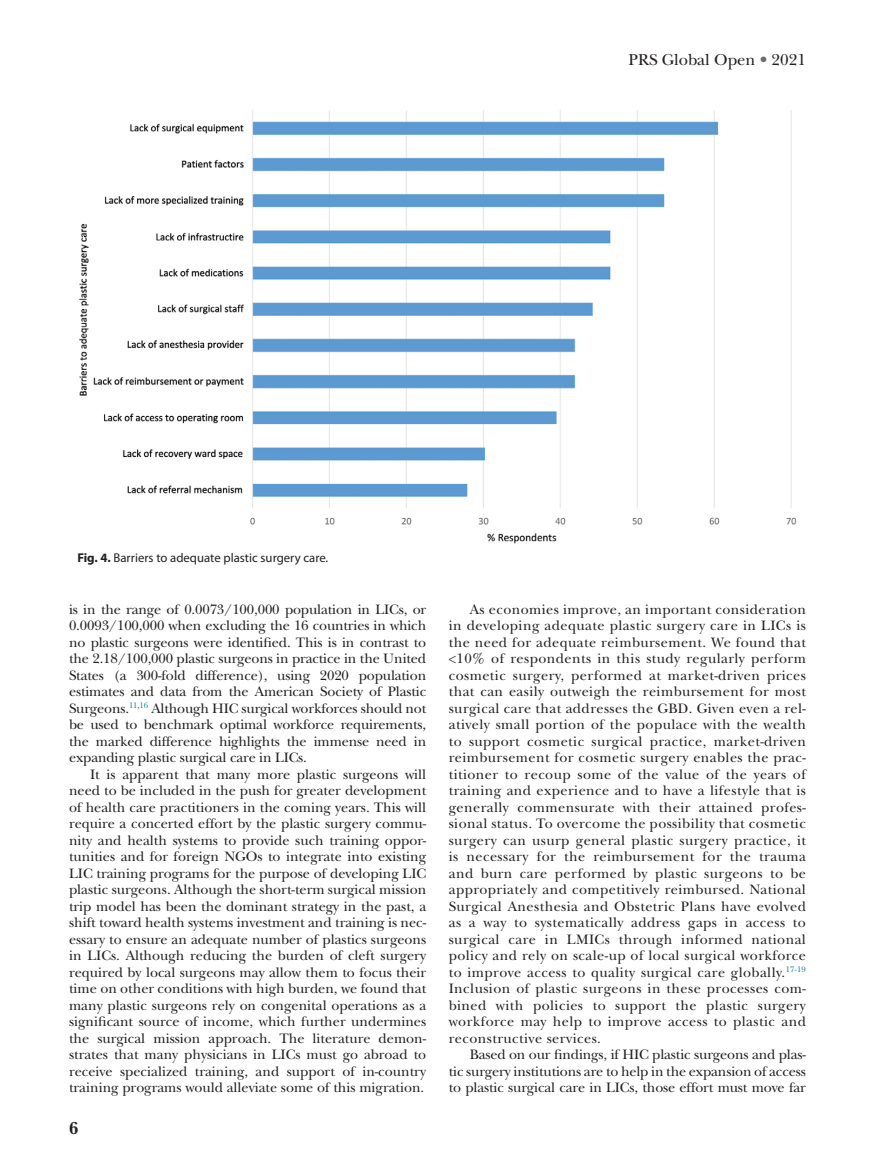
<style>
.page{position:relative;width:878px;height:1175px;background:#fff}
.page>*{position:absolute;margin:0;border:0;box-sizing:border-box;transform-origin:0 0}
.t1{font:700 18px "New Baskerville Std";color:#231f20}
.t2{font:16.5px "New Baskerville Std";color:#231f20}
.t3{font:14.25px/16.5px "New Baskerville Std";letter-spacing:-.005em;color:#231f20;text-align:justify}
.t4{font:12.75px "Myriad Pro";color:#231f20}
.s1{color:#6c6d70}
.s2{font-weight:700}
</style>
<div class="page">
<img style="left:79px;top:110px;width:718px;height:434px">
<p class="t2" style="left:628px;top:50px;width:179px">PRS Global Open <span class="s1">•</span> 2021</p>
<p class="t4" style="left:77px;top:550px;width:252px"><span class="s2">Fig. 4.</span> Barriers to adequate plastic surgery care.</p>
<p class="t3" style="left:69px;top:601px;width:359px">is in the range of 0.0073/100,000 population in LICs, or 0.0093/100,000 when excluding the 16 countries in which no plastic surgeons were identified. This is in contrast to the 2.18/100,000 plastic surgeons in practice in the United States (a 300-fold difference), using 2020 population estimates and data from the American Society of Plastic Surgeons.<sup>11</sup><sup>,</sup><sup>16</sup> Although HIC surgical workforces should not be used to benchmark optimal workforce requirements, the marked difference highlights the immense need in expanding plastic surgical care in LICs.</p>
<p class="t3" style="left:69px;top:766px;width:359px;text-indent:21px">It is apparent that many more plastic surgeons will need to be included in the push for greater development of health care practitioners in the coming years. This will require a concerted effort by the plastic surgery commu&shy;nity and health systems to provide such training oppor&shy;tunities and for foreign NGOs to integrate into existing LIC training programs for the purpose of developing LIC plastic surgeons. Although the short-term surgical mission trip model has been the dominant strategy in the past, a shift toward health systems investment and training is nec&shy;essary to ensure an adequate number of plastics surgeons in LICs. Although reducing the burden of cleft surgery required by local surgeons may allow them to focus their time on other conditions with high burden, we found that many plastic surgeons rely on congenital operations as a significant source of income, which further undermines the surgical mission approach. The literature demon&shy;strates that many physicians in LICs must go abroad to receive specialized training, and support of in-country training programs would alleviate some of this migration.</p>
<p class="t1" style="left:69px;top:1118px;width:11px">6</p>
<p class="t3" style="left:448px;top:601px;width:359px;text-indent:21px">As economies improve, an important consideration in developing adequate plastic surgery care in LICs is the need for adequate reimbursement. We found that &lt;10% of respondents in this study regularly perform cosmetic surgery, performed at market-driven prices that can easily outweigh the reimbursement for most surgical care that addresses the GBD. Given even a rel&shy;atively small portion of the populace with the wealth to support cosmetic surgical practice, market-driven reimbursement for cosmetic surgery enables the prac&shy;titioner to recoup some of the value of the years of training and experience and to have a lifestyle that is generally commensurate with their attained profes&shy;sional status. To overcome the possibility that cosmetic surgery can usurp general plastic surgery practice, it is necessary for the reimbursement for the trauma and burn care performed by plastic surgeons to be appropriately and competitively reimbursed. National Surgical Anesthesia and Obstetric Plans have evolved as a way to systematically address gaps in access to surgical care in LMICs through informed national policy and rely on scale-up of local surgical workforce to improve access to quality surgical care globally.<sup>17-19<br></sup>Inclusion of plastic surgeons in these processes com&shy;bined with policies to support the plastic surgery workforce may help to improve access to plastic and reconstructive services.</p>
<p class="t3" style="left:448px;top:1046px;width:359px;text-indent:21px">Based on our findings, if HIC plastic surgeons and plas&shy;tic surgery institutions are to help in the expansion of access to plastic surgical care in LICs, those effort must move far</p>
</div>
